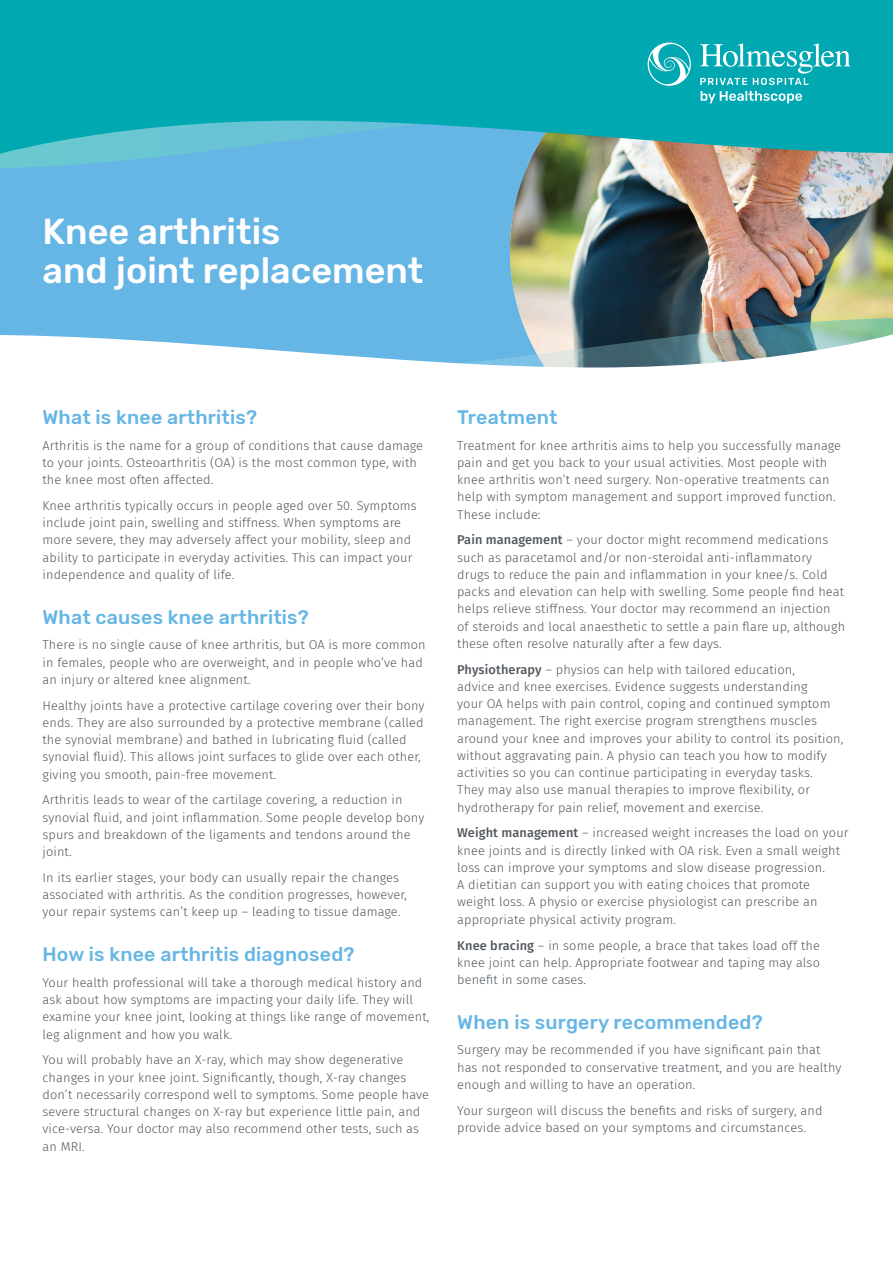
<style>
.page{position:relative;width:893px;height:1263px;background:#fff}
.page>*{position:absolute;margin:0;border:0;box-sizing:border-box;transform-origin:0 0}
.t1{font:500 36px/39px "Rubik";color:#fff}
.t2{font:500 19.5px "Rubik";letter-spacing:.01em;color:#66b6e5}
.t3{font:300 12.75px/17.2px "Fira Sans";letter-spacing:.01em;color:#52585e}
.s1{font-weight:500}
</style>
<div class="page">
<div style="left:0;top:0;width:893px;height:396px;background:#66b6e5"></div>
<img style="left:510px;top:168px;width:383px;height:150px">
<svg style="left:0;top:159px;width:893px;height:9px"></svg>
<svg style="left:0;top:0;width:893px;height:159px;background:#13aab4"></svg>
<img style="left:521px;top:318px;width:372px;height:11px">
<svg style="left:0;top:329px;width:893px;height:67px;fill:#fff"></svg>
<svg style="left:700px;top:43px;width:151px;height:42px;background:#34b9c0"></svg>
<svg style="left:701px;top:91px;width:101px;height:12px"></svg>
<svg style="left:648px;top:43px;width:43px;height:43px;background:#42bec5"></svg>
<h1 class="t1" style="left:43px;top:213px;width:382px">Knee arthritis<br>and joint replacement</h1>
<h2 class="t2" style="left:43px;top:406px;width:216px">What is knee arthritis?</h2>
<p class="t3" style="left:43px;top:436px;width:382px">Arthritis is the name for a group of conditions that cause damage to your joints. Osteoarthritis (OA) is the most common type, with the knee most often affected.</p>
<p class="t3" style="left:43px;top:497px;width:376px">Knee arthritis typically occurs in people aged over 50. Symptoms include joint pain, swelling and stiffness. When symptoms are more severe, they may adversely affect your mobility, sleep and ability to participate in everyday activities. This can impact your independence and quality of life.</p>
<h2 class="t2" style="left:43px;top:606px;width:268px">What causes knee arthritis?</h2>
<p class="t3" style="left:43px;top:636px;width:385px">There is no single cause of knee arthritis, but OA is more common in females, people who are overweight, and in people who’ve had an injury or altered knee alignment.</p>
<p class="t3" style="left:43px;top:696px;width:383px">Healthy joints have a protective cartilage covering over their bony ends. They are also surrounded by a protective membrane (called the synovial membrane) and bathed in lubricating fluid (called synovial fluid). This allows joint surfaces to glide over each other, giving you smooth, pain-free movement.</p>
<p class="t3" style="left:43px;top:791px;width:383px">Arthritis leads to wear of the cartilage covering, a reduction in synovial fluid, and joint inflammation. Some people develop bony spurs and breakdown of the ligaments and tendons around the joint.</p>
<p class="t3" style="left:43px;top:869px;width:366px">In its earlier stages, your body can usually repair the changes associated with arthritis. As the condition progresses, however, your repair systems can’t keep up – leading to tissue damage.</p>
<h2 class="t2" style="left:43px;top:943px;width:314px">How is knee arthritis diagnosed?</h2>
<p class="t3" style="left:43px;top:974px;width:388px">Your health professional will take a thorough medical history and ask about how symptoms are impacting your daily life. They will examine your knee joint, looking at things like range of movement, leg alignment and how you walk.</p>
<p class="t3" style="left:43px;top:1051px;width:388px">You will probably have an X-ray, which may show degenerative changes in your knee joint. Significantly, though, X-ray changes don’t necessarily correspond well to symptoms. Some people have severe structural changes on X-ray but experience little pain, and vice-versa. Your doctor may also recommend other tests, such as an MRI.</p>
<h2 class="t2" style="left:457px;top:406px;width:102px">Treatment</h2>
<p class="t3" style="left:457px;top:436px;width:385px">Treatment for knee arthritis aims to help you successfully manage pain and get you back to your usual activities. Most people with knee arthritis won’t need surgery. Non-operative treatments can help with symptom management and support improved function.<br>These include:</p>
<p class="t3" style="left:457px;top:531px;width:389px"><span class="s1">Pain management</span> – your doctor might recommend medications such as paracetamol and/or non-steroidal anti-inflammatory drugs to reduce the pain and inflammation in your knee/s. Cold packs and elevation can help with swelling. Some people find heat helps relieve stiffness. Your doctor may recommend an injection of steroids and local anaesthetic to settle a pain flare up, although these often resolve naturally after a few days.</p>
<p class="t3" style="left:457px;top:660px;width:388px"><span class="s1">Physiotherapy</span> – physios can help with tailored education,<br>advice and knee exercises. Evidence suggests understanding<br>your OA helps with pain control, coping and continued symptom management. The right exercise program strengthens muscles around your knee and improves your ability to control its position, without aggravating pain. A physio can teach you how to modify activities so you can continue participating in everyday tasks.<br>They may also use manual therapies to improve flexibility, or hydrotherapy for pain relief, movement and exercise.</p>
<p class="t3" style="left:457px;top:824px;width:393px"><span class="s1">Weight management</span> – increased weight increases the load on your knee joints and is directly linked with OA risk. Even a small weight loss can improve your symptoms and slow disease progression.<br>A dietitian can support you with eating choices that promote weight loss. A physio or exercise physiologist can prescribe an appropriate physical activity program.</p>
<p class="t3" style="left:457px;top:936px;width:364px;text-align:justify"><span class="s1">Knee bracing</span> – in some people, a brace that takes load off the knee joint can help. Appropriate footwear and taping may also benefit in some cases.</p>
<h2 class="t2" style="left:457px;top:1011px;width:307px">When is surgery recommended?</h2>
<p class="t3" style="left:457px;top:1041px;width:386px">Surgery may be recommended if you have significant pain that has not responded to conservative treatment, and you are healthy enough and willing to have an operation.</p>
<p class="t3" style="left:457px;top:1101px;width:367px">Your surgeon will discuss the benefits and risks of surgery, and provide advice based on your symptoms and circumstances.</p>
</div>
